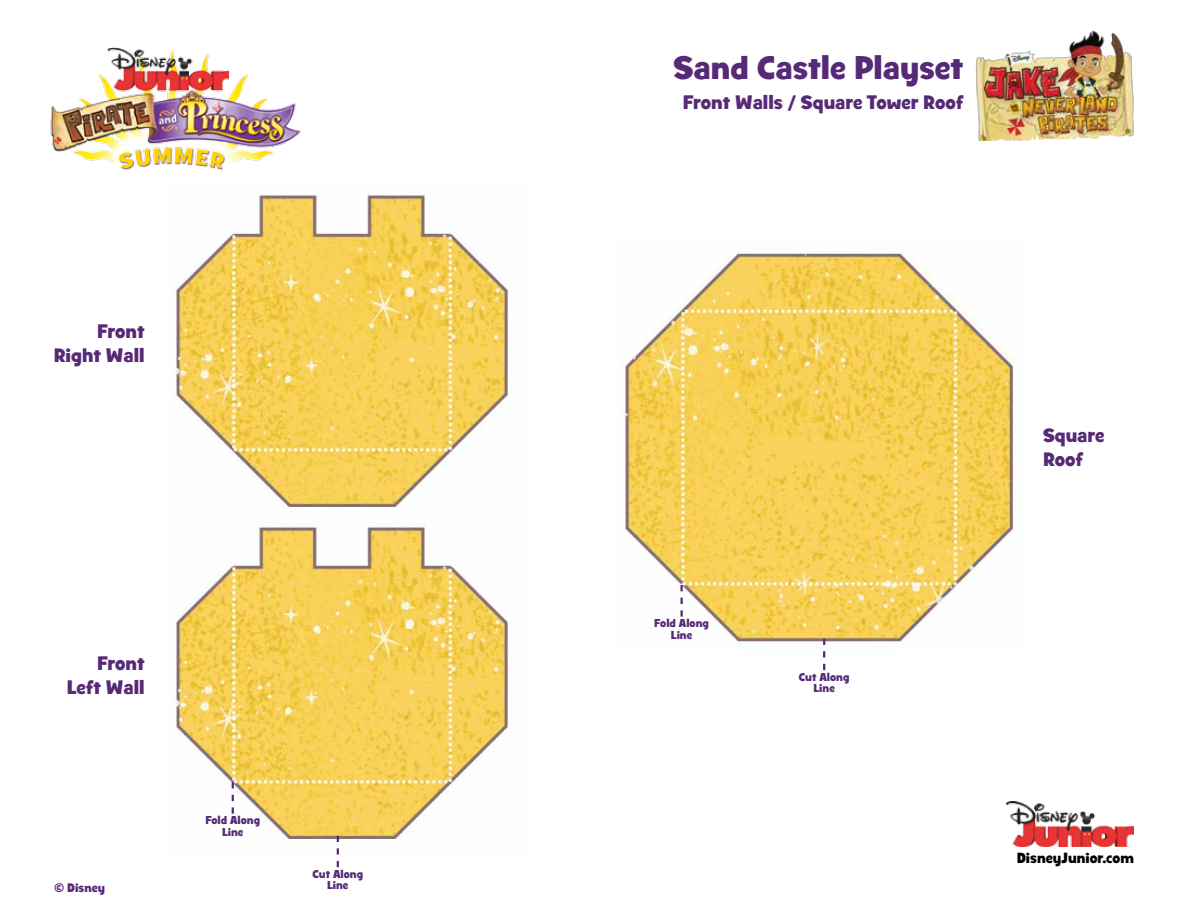
<style>
.page{position:relative;width:1188px;height:918px;background:#fff}
.page>*{position:absolute;margin:0;border:0;box-sizing:border-box;transform-origin:0 0}
.t1{font:700 33px "Disney Junior";color:#562a77}
.t2{font:700 19.5px/24px "Disney Junior";color:#562a77;text-align:right}
.t3{font:700 14.7px "Disney Junior";color:#000}
.t4{font:700 12.45px "Disney Junior";color:#562a77}
.t5{font:700 11.55px/11.6px "Disney Junior";color:#562a77;text-align:center}
</style>
<div class="page">
<img style="left:621px;top:247px;width:393px;height:405px">
<img style="left:172px;top:193px;width:340px;height:319px">
<img style="left:172px;top:523px;width:340px;height:332px">
<img style="left:1007px;top:802px;width:127px;height:45px">
<img style="left:50px;top:47px;width:254px;height:171px">
<img style="left:975px;top:30px;width:159px;height:110px">
<svg style="left:681px;top:585px;width:2px;height:32px"></svg>
<svg style="left:232px;top:782px;width:2px;height:32px"></svg>
<svg style="left:823px;top:639px;width:2px;height:31px"></svg>
<svg style="left:337px;top:836px;width:2px;height:31px"></svg>
<p class="t2" style="left:54px;top:319px;width:92px">Front<br>Right Wall</p>
<p class="t2" style="left:67px;top:651px;width:79px">Front<br>Left Wall</p>
<p class="t5" style="left:205px;top:814px;width:56px">Fold Along<br>Line</p>
<p class="t5" style="left:313px;top:868px;width:52px">Cut Along</p>
<p class="t4" style="left:54px;top:879px;width:52px">© Disney</p>
<p class="t5" style="left:327px;top:879px;width:23px">Line</p>
<h1 class="t1" style="left:674px;top:47px;width:291px">Sand Castle Playset</h1>
<p class="t2" style="left:683px;top:90px;width:282px">Front Walls / Square Tower Roof</p>
<p class="t5" style="left:654px;top:617px;width:56px">Fold Along<br>Line</p>
<p class="t5" style="left:799px;top:671px;width:52px">Cut Along<br>Line</p>
<p class="t2" style="left:1043px;top:423px;width:63px;text-align:left">Square<br>Roof</p>
<p class="t3" style="left:1017px;top:848px;width:119px">DisneyJunior.com</p>
</div>
